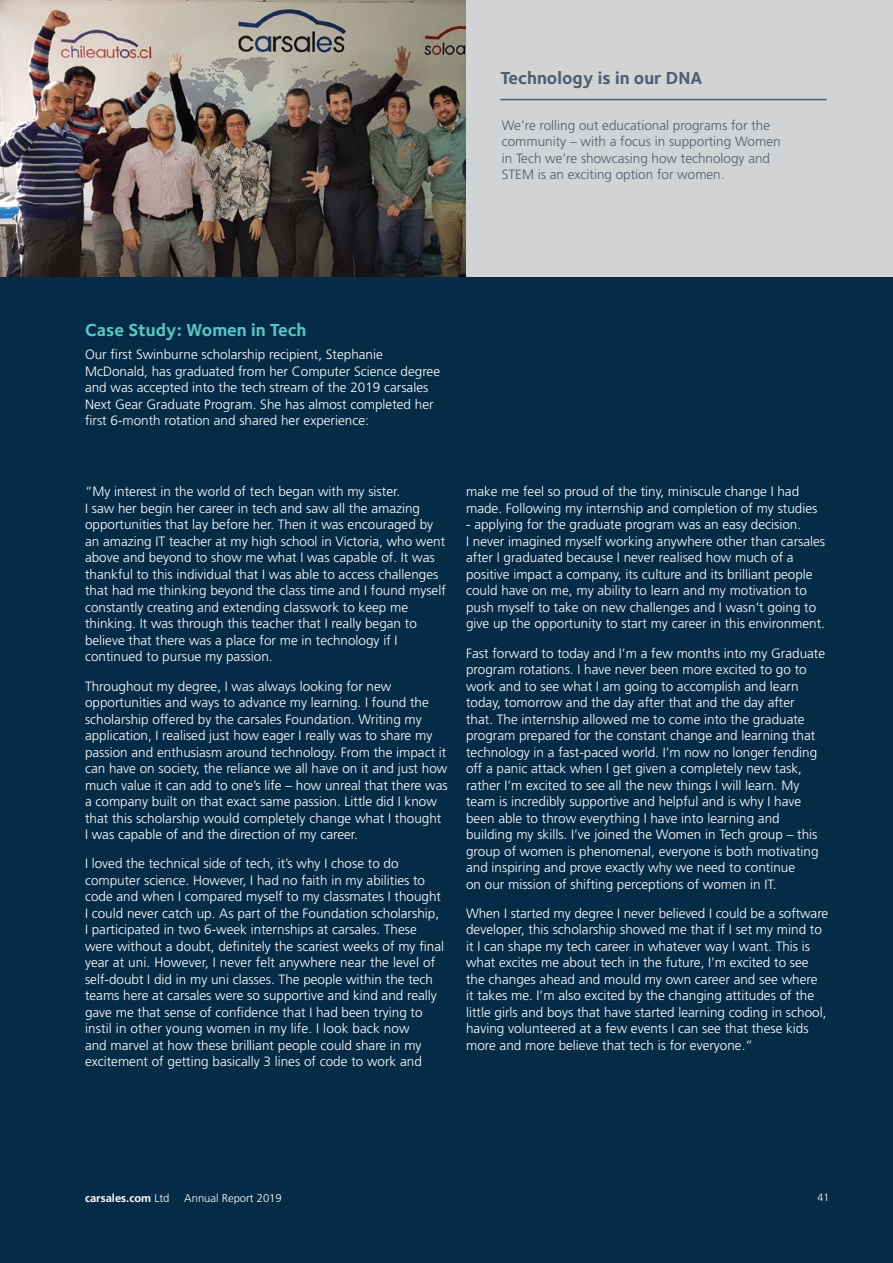
<style>
.page{position:relative;width:893px;height:1263px;background:#fff}
.page>*{position:absolute;margin:0;border:0;box-sizing:border-box;transform-origin:0 0}
.t1{font:700 18px "Foundry Sterling";color:#58c5c7}
.t2{font:700 18px "Foundry Sterling";color:#4e5d70}
.t3{font:300 13.5px/16.5px "Frutiger";color:#fff}
.t4{font:300 13.5px/16.5px "Frutiger";color:#4e5d70}
.t5{font:300 11.25px "Frutiger";color:#fff}
.t6{font:700 11.25px "Frutiger";color:#fff}
.t7{font:300 10.5px "Frutiger";color:#fff}
.s1{font-weight:300}
</style>
<div class="page">
<div style="left:1px;top:275px;width:892px;height:988px;background:#052c47"></div>
<div style="left:466px;top:0;width:427px;height:276px;background:#d1d3d4"></div>
<img style="left:0;top:0;width:466px;height:276px">
<hr style="left:500px;top:99px;width:327px;height:1px;background:#4e5d70">
<h1 class="t2" style="left:500px;top:68px;width:203px">Technology is in our DNA</h1>
<p class="t4" style="left:502px;top:117px;width:280px">We’re rolling out educational programs for the community – with a focus in supporting Women in Tech we’re showcasing how technology and STEM is an exciting option for women.</p>
<h1 class="t1" style="left:85px;top:319px;width:223px">Case Study: Women in Tech</h1>
<p class="t3" style="left:85px;top:346px;width:357px">Our first Swinburne scholarship recipient, Stephanie McDonald, has graduated from her Computer Science degree and was accepted into the tech stream of the 2019 carsales Next Gear Graduate Program. She has almost completed her first 6-month rotation and shared her experience:</p>
<p class="t3" style="left:85px;top:483px;width:362px">“My interest in the world of tech began with my sister.<br>I saw her begin her career in tech and saw all the amazing opportunities that lay before her. Then it was encouraged by an amazing IT teacher at my high school in Victoria, who went above and beyond to show me what I was capable of. It was thankful to this individual that I was able to access challenges that had me thinking beyond the class time and I found myself constantly creating and extending classwork to keep me thinking. It was through this teacher that I really began to believe that there was a place for me in technology if I continued to pursue my passion.</p>
<p class="t3" style="left:85px;top:678px;width:364px">Throughout my degree, I was always looking for new opportunities and ways to advance my learning. I found the scholarship offered by the carsales Foundation. Writing my application, I realised just how eager I really was to share my passion and enthusiasm around technology. From the impact it can have on society, the reliance we all have on it and just how much value it can add to one’s life – how unreal that there was a company built on that exact same passion. Little did I know that this scholarship would completely change what I thought I was capable of and the direction of my career.</p>
<p class="t3" style="left:85px;top:855px;width:361px">I loved the technical side of tech, it’s why I chose to do computer science. However, I had no faith in my abilities to code and when I compared myself to my classmates I thought I could never catch up. As part of the Foundation scholarship, I participated in two 6-week internships at carsales. These were without a doubt, definitely the scariest weeks of my final year at uni. However, I never felt anywhere near the level of self-doubt I did in my uni classes. The people within the tech teams here at carsales were so supportive and kind and really gave me that sense of confidence that I had been trying to instil in other young women in my life. I look back now<br>and marvel at how these brilliant people could share in my excitement of getting basically 3 lines of code to work and</p>
<p class="t3" style="left:466px;top:483px;width:353px">make me feel so proud of the tiny, miniscule change I had made. Following my internship and completion of my studies</p>
<p class="t3" style="left:466px;top:516px;width:361px">- applying for the graduate program was an easy decision.<br>I never imagined myself working anywhere other than carsales after I graduated because I never realised how much of a positive impact a company, its culture and its brilliant people could have on me, my ability to learn and my motivation to push myself to take on new challenges and I wasn’t going to give up the opportunity to start my career in this environment.</p>
<p class="t3" style="left:466px;top:645px;width:361px">Fast forward to today and I’m a few months into my Graduate program rotations. I have never been more excited to go to work and to see what I am going to accomplish and learn today, tomorrow and the day after that and the day after<br>that. The internship allowed me to come into the graduate program prepared for the constant change and learning that technology in a fast-paced world. I’m now no longer fending off a panic attack when I get given a completely new task, rather I’m excited to see all the new things I will learn. My team is incredibly supportive and helpful and is why I have been able to throw everything I have into learning and building my skills. I’ve joined the Women in Tech group – this group of women is phenomenal, everyone is both motivating and inspiring and prove exactly why we need to continue<br>on our mission of shifting perceptions of women in IT.</p>
<p class="t3" style="left:466px;top:905px;width:364px">When I started my degree I never believed I could be a software developer, this scholarship showed me that if I set my mind to it I can shape my tech career in whatever way I want. This is what excites me about tech in the future, I’m excited to see the changes ahead and mould my own career and see where it takes me. I’m also excited by the changing attitudes of the little girls and boys that have started learning coding in school, having volunteered at a few events I can see that these kids more and more believe that tech is for everyone.”</p>
<p class="t6" style="left:85px;top:1191px;width:86px">carsales.com <span class="s1">Ltd</span></p>
<p class="t5" style="left:184px;top:1191px;width:99px">Annual Report 2019</p>
<p class="t7" style="left:817px;top:1191px;width:13px">41</p>
</div>
